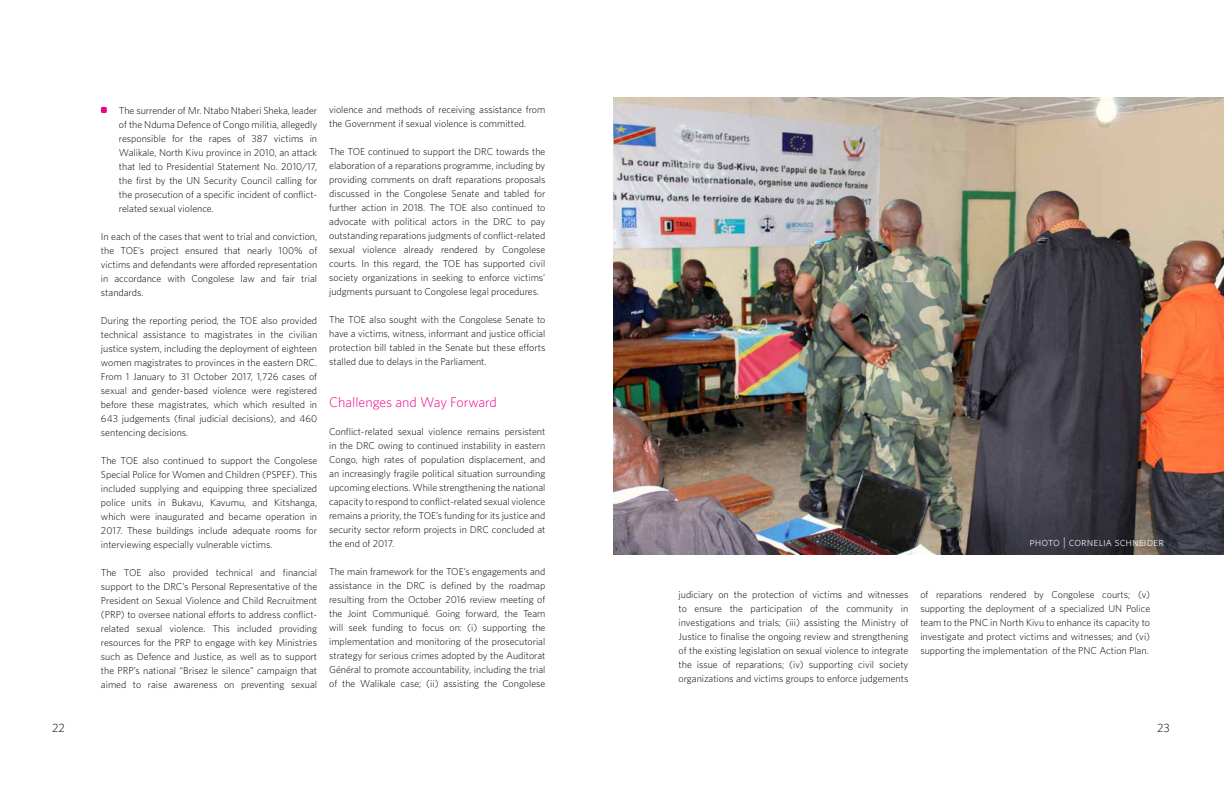
<style>
.page{position:relative;width:1224px;height:792px;background:#fff}
.page>*{position:absolute;margin:0;border:0;box-sizing:border-box;transform-origin:0 0}
.t1{font:300 14px "Whitney";color:#ec008c}
.t2{font:12px "Whitney Light SC";color:#fff}
.t3{font:300 12px "Whitney";color:#000}
.t4{font:300 10px/14px "Whitney";color:#000;text-align:justify}
.s1{font-weight:700;font-size:12px;color:#ec008c}
</style>
<div class="page">
<img style="left:614px;top:97px;width:610px;height:458px">
<svg style="left:100px;top:106px;width:7px;height:8px"></svg>
<p class="t4" style="left:119px;top:103px;width:200px;text-indent:-18px"><span class="s1">•</span> The surrender of Mr. Ntabo Ntaberi Sheka, leader of the Nduma Defence of Congo militia, allegedly responsible for the rapes of 387 victims in Walikale, North Kivu province in 2010, an attack that led to Presidential Statement No. 2010/17, the first by the UN Security Council calling for the prosecution of a specific incident of conflict&shy;related sexual violence.</p>
<p class="t4" style="left:101px;top:229px;width:218px">In each of the cases that went to trial and conviction, the TOE’s project ensured that nearly 100% of victims and defendants were afforded representation in accordance with Congolese law and fair trial standards.</p>
<p class="t4" style="left:101px;top:313px;width:218px">During the reporting period, the TOE also provided technical assistance to magistrates in the civilian justice system, including the deployment of eighteen women magistrates to provinces in the eastern DRC.<br>From 1 January to 31 October 2017, 1,726 cases of sexual and gender-based violence were registered before these magistrates, which which resulted in 643 judgements (final judicial decisions), and 460 sentencing decisions.</p>
<p class="t4" style="left:101px;top:453px;width:218px">The TOE also continued to support the Congolese Special Police for Women and Children (PSPEF). This included supplying and equipping three specialized police units in Bukavu, Kavumu, and Kitshanga, which were inaugurated and became operation in 2017. These buildings include adequate rooms for interviewing especially vulnerable victims.</p>
<p class="t4" style="left:101px;top:565px;width:218px">The TOE also provided technical and financial support to the DRC’s Personal Representative of the President on Sexual Violence and Child Recruitment (PRP) to oversee national efforts to address conflict&shy;related sexual violence. This included providing resources for the PRP to engage with key Ministries such as Defence and Justice, as well as to support the PRP’s national “Brisez le silence” campaign that aimed to raise awareness on preventing sexual</p>
<p class="t4" style="left:329px;top:102px;width:218px">violence and methods of receiving assistance from the Government if sexual violence is committed.</p>
<p class="t4" style="left:329px;top:144px;width:218px">The TOE continued to support the DRC towards the elaboration of a reparations programme, including by providing comments on draft reparations proposals discussed in the Congolese Senate and tabled for further action in 2018. The TOE also continued to advocate with political actors in the DRC to pay outstanding reparations judgments of conflict-related sexual violence already rendered by Congolese courts. In this regard, the TOE has supported civil society organizations in seeking to enforce victims’ judgments pursuant to Congolese legal procedures.</p>
<p class="t4" style="left:329px;top:312px;width:218px">The TOE also sought with the Congolese Senate to have a victims, witness, informant and justice official protection bill tabled in the Senate but these efforts stalled due to delays in the Parliament.</p>
<h1 class="t1" style="left:329px;top:394px;width:169px">Challenges and Way Forward</h1>
<p class="t4" style="left:329px;top:424px;width:218px">Conflict-related sexual violence remains persistent in the DRC owing to continued instability in eastern Congo, high rates of population displacement, and an increasingly fragile political situation surrounding upcoming elections. While strengthening the national capacity to respond to conflict-related sexual violence remains a priority, the TOE’s funding for its justice and security sector reform projects in DRC concluded at the end of 2017.</p>
<p class="t4" style="left:329px;top:564px;width:218px">The main framework for the TOE’s engagements and assistance in the DRC is defined by the roadmap resulting from the October 2016 review meeting of the Joint Communiqué. Going forward, the Team will seek funding to focus on: (i) supporting the implementation and monitoring of the prosecutorial strategy for serious crimes adopted by the Auditorat Général to promote accountability, including the trial of the Walikale case; (ii) assisting the Congolese</p>
<p class="t2" style="left:1030px;top:534px;width:136px">photo | cornelia schneider</p>
<p class="t4" style="left:679px;top:587px;width:231px">judiciary on the protection of victims and witnesses to ensure the participation of the community in investigations and trials; (iii) assisting the Ministry of Justice to finalise the ongoing review and strengthening of the existing legislation on sexual violence to integrate the issue of reparations; (iv) supporting civil society organizations and victims groups to enforce judgements</p>
<p class="t4" style="left:920px;top:587px;width:231px">of reparations rendered by Congolese courts; (v) supporting the deployment of a specialized UN Police team to the PNC in North Kivu to enhance its capacity to investigate and protect victims and witnesses; and (vi) supporting the implementation of the PNC Action Plan.</p>
<p class="t3" style="left:52px;top:721px;width:14px">22</p>
<p class="t3" style="left:1157px;top:721px;width:14px">23</p>
</div>
